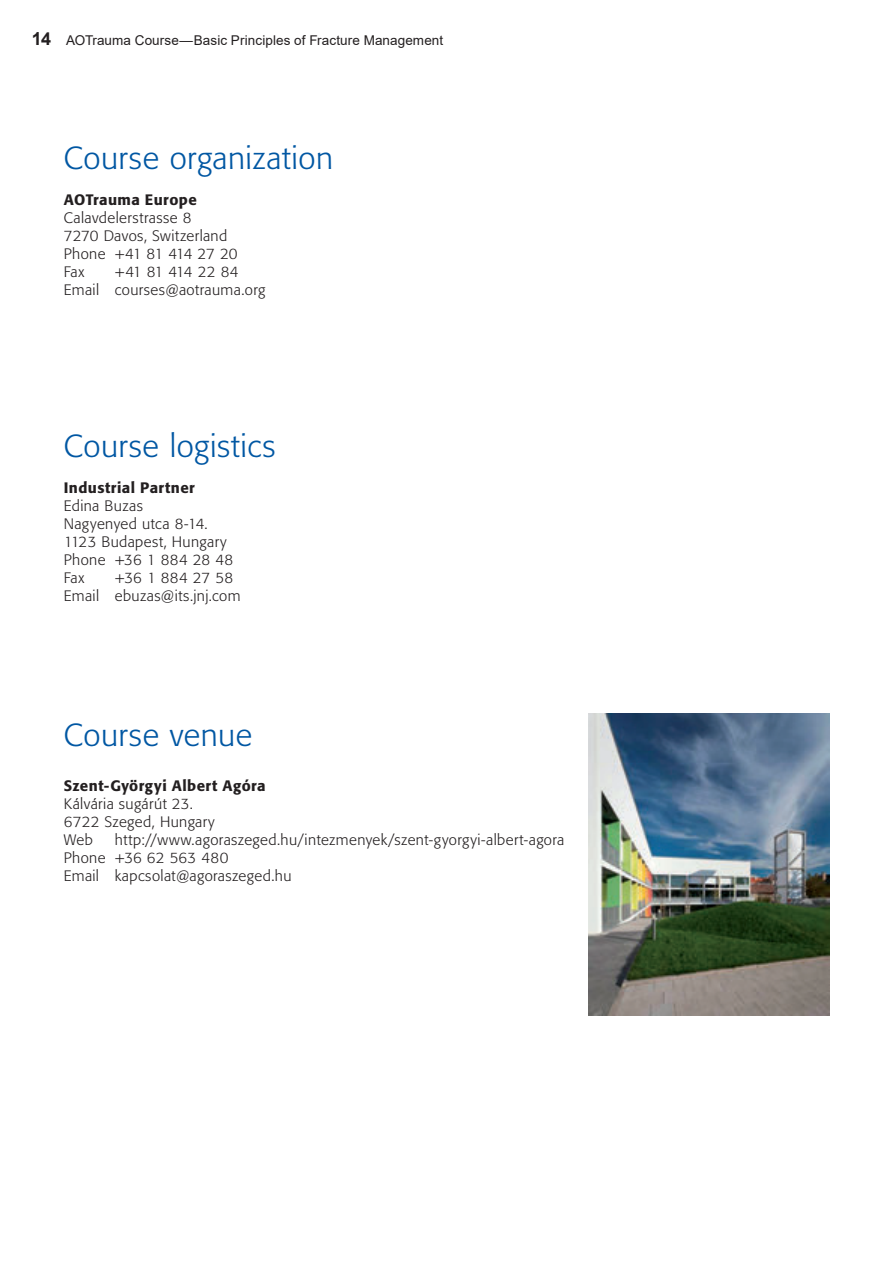
<style>
.page{position:relative;width:893px;height:1263px;background:#fff}
.page>*{position:absolute;margin:0;border:0;box-sizing:border-box;transform-origin:0 0}
.t1{font:300 31.5px "Formata";letter-spacing:.015em;color:#0157a3}
.t2{font:300 15px/18px "Formata";letter-spacing:.025em;color:#231f20}
.t3{font:500 15px "Formata";letter-spacing:.03em;color:#231f20}
.t4{font:13.5px "Arial";letter-spacing:.005em;color:#231f20}
.s1{font-weight:700;font-size:18px}
</style>
<div class="page">
<img style="left:588px;top:714px;width:241px;height:301px">
<p class="t4" style="left:32px;top:33px;width:413px"><span class="s1">14</span> AOTrauma Course—Basic Principles of Fracture Management</p>
<h1 class="t1" style="left:64px;top:144px;width:271px">Course organization</h1>
<p class="t3" style="left:64px;top:193px;width:135px">AOTrauma Europe</p>
<p class="t2" style="left:64px;top:210px;width:175px">Calavdelerstrasse 8<br>7270 Davos, Switzerland<br>Phone +41 81 414 27 20<br>Fax</p>
<p class="t2" style="left:64px;top:264px;width:203px;text-indent:51px">+41 81 414 22 84<br>Email courses@aotrauma.org</p>
<h1 class="t1" style="left:64px;top:433px;width:213px">Course logistics</h1>
<p class="t3" style="left:64px;top:481px;width:133px">Industrial Partner</p>
<p class="t2" style="left:64px;top:498px;width:171px">Edina Buzas<br>Nagyenyed utca 8-14.<br>1123 Budapest, Hungary<br>Phone +36 1 884 28 48<br>Fax</p>
<p class="t2" style="left:64px;top:570px;width:178px;text-indent:51px">+36 1 884 27 58<br>Email ebuzas@its.jnj.com</p>
<h1 class="t1" style="left:64px;top:721px;width:190px">Course venue</h1>
<p class="t3" style="left:64px;top:778px;width:203px">Szent-Györgyi Albert Agóra</p>
<p class="t2" style="left:64px;top:795px;width:152px">Kálvária sugárút 23.<br>6722 Szeged, Hungary<br>Web</p>
<p class="t2" style="left:64px;top:831px;width:502px;text-indent:51px">http://www.agoraszeged.hu/intezmenyek/szent-gyorgyi-albert-agora<br>Phone +36 62 563 480<br>Email kapcsolat@agoraszeged.hu</p>
</div>
